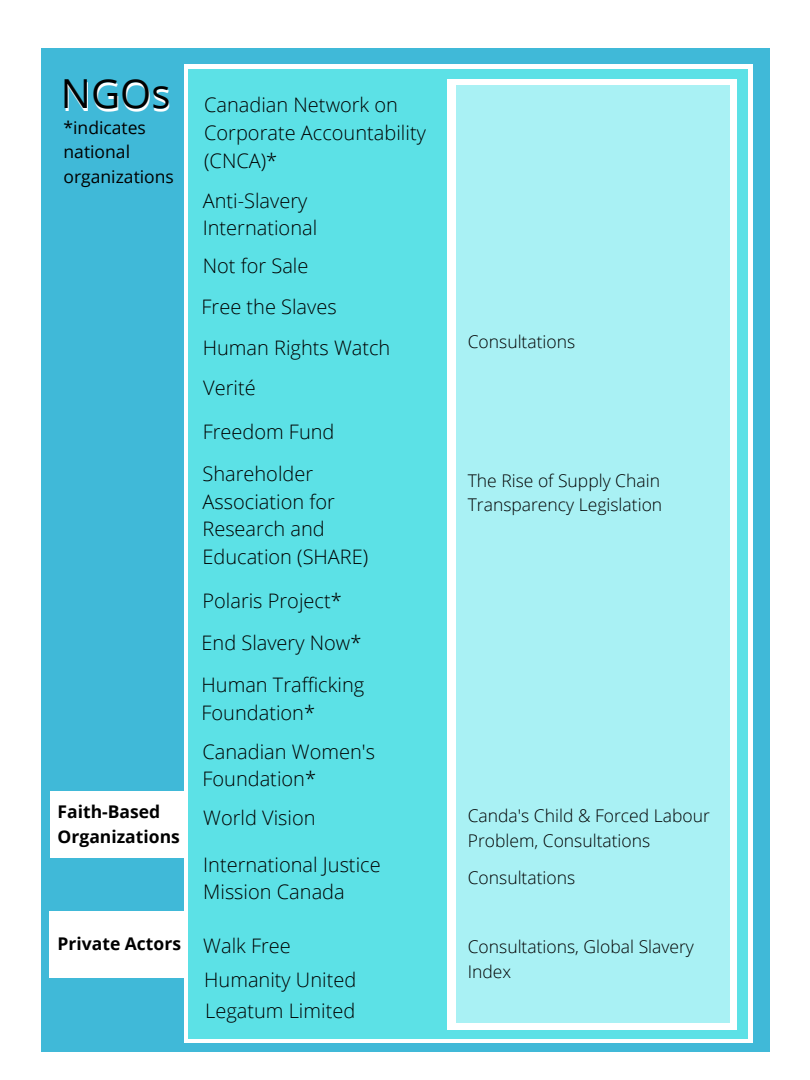
<style>
.page{position:relative;width:810px;height:1080px;background:#fff}
.page>*{position:absolute;margin:0;border:0;box-sizing:border-box;transform-origin:0 0}
.t1{font:300 20px/27.6px "Open Sans";color:#000}
.t2{font:300 17.5px/24.4px "Open Sans";color:#000}
.t3{font:700 17.5px/24.4px "Open Sans";color:#000}
.t4{font:17.5px/24.4px "Open Sans";color:#000}
.s1{font-weight:400;font-size:40px;color:#fff}
</style>
<div class="page">
<div style="left:42px;top:48px;width:728px;height:1003px;background:#40b9d8"></div>
<div style="left:184px;top:65px;width:569px;height:978px;background:#fff"></div>
<div style="left:50px;top:791px;width:186px;height:67px;background:#fff"></div>
<div style="left:50px;top:911px;width:227px;height:66px;background:#fff"></div>
<div style="left:189px;top:69px;width:559px;height:970px;background:#5ce1e6"></div>
<div style="left:447px;top:79px;width:290px;height:951px;background:#fff"></div>
<div style="left:456px;top:85px;width:274px;height:937px;background:#a9f1f4"></div>
<p class="t1" style="left:204px;top:91px;width:223px;text-indent:-142px"><span class="s1">NGOs</span> Canadian Network on<br>Corporate Accountability (CNCA)*</p>
<p class="t1" style="left:203px;top:186px;width:116px">Anti-Slavery<br>International</p>
<p class="t1" style="left:202px;top:244px;width:190px;line-height:41.3px">Not for Sale<br>Free the Slaves<br>Human Rights Watch</p>
<p class="t4" style="left:64px;top:115px;width:112px">*indicates national organizations</p>
<p class="t1" style="left:203px;top:373px;width:54px">Verité</p>
<p class="t1" style="left:203px;top:417px;width:133px">Freedom Fund</p>
<p class="t2" style="left:468px;top:329px;width:109px">Consultations</p>
<p class="t3" style="left:58px;top:799px;width:124px">Faith-Based<br>Organizations</p>
<p class="t3" style="left:58px;top:931px;width:125px">Private Actors</p>
<p class="t1" style="left:202px;top:459px;width:167px">Shareholder<br>Association for<br>Research and<br>Education (SHARE)</p>
<p class="t2" style="left:468px;top:468px;width:196px">The Rise of Supply Chain<br>Transparency Legislation</p>
<p class="t1" style="left:202px;top:579px;width:164px;line-height:42.2px">Polaris Project*<br>End Slavery Now*<br>Human Trafficking</p>
<p class="t1" style="left:202px;top:693px;width:175px;line-height:38.7px">Foundation*<br>Canadian Women's</p>
<p class="t1" style="left:202px;top:765px;width:115px">Foundation*</p>
<p class="t1" style="left:203px;top:803px;width:114px">World Vision</p>
<p class="t1" style="left:203px;top:850px;width:179px">International Justice<br>Mission Canada</p>
<p class="t2" style="left:468px;top:803px;width:244px">Canda's Child &amp; Forced Labour<br>Problem, Consultations</p>
<p class="t2" style="left:468px;top:865px;width:109px">Consultations</p>
<p class="t1" style="left:203px;top:931px;width:89px">Walk Free</p>
<p class="t2" style="left:468px;top:934px;width:228px">Consultations, Global Slavery<br>Index</p>
<p class="t1" style="left:204px;top:963px;width:154px;line-height:31.7px">Humanity United<br>Legatum Limited</p>
</div>
